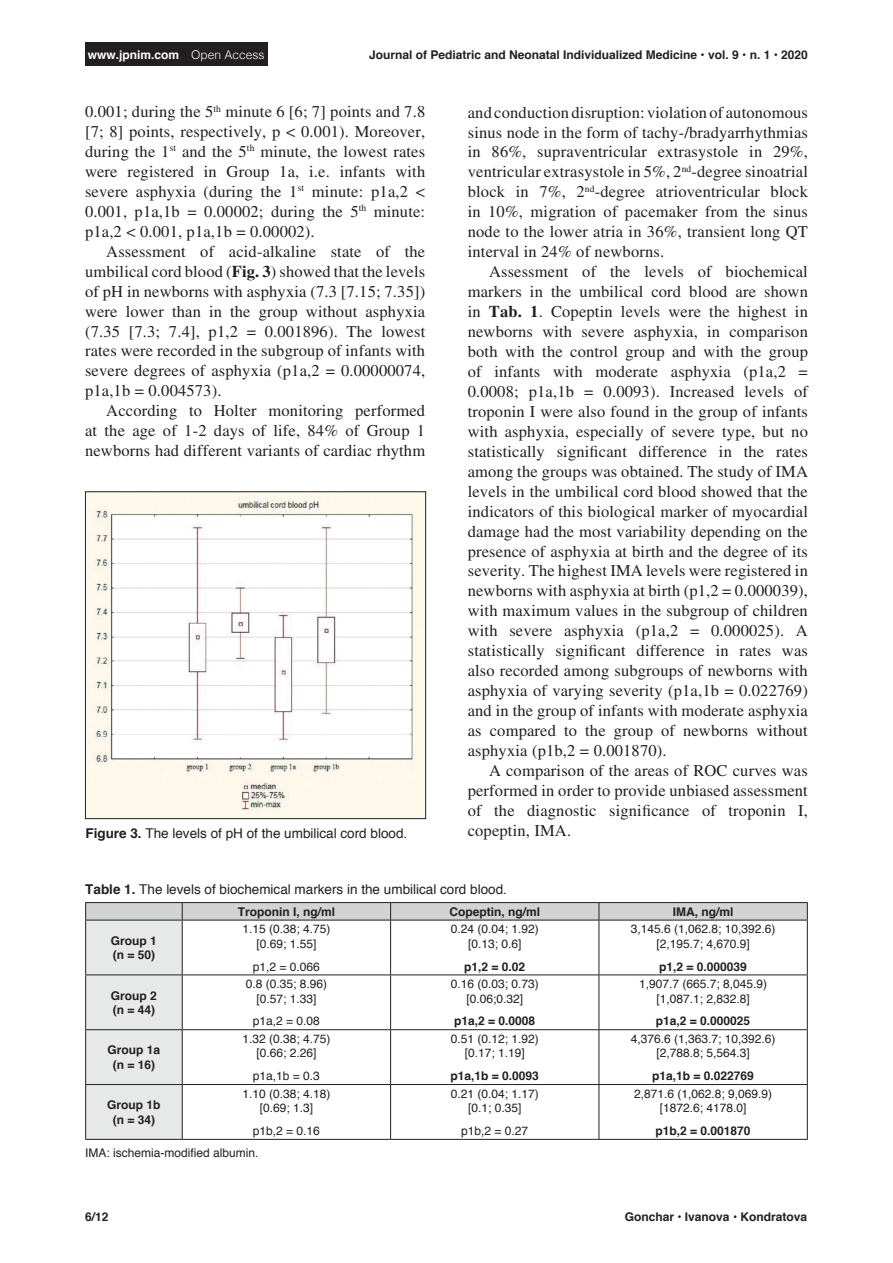
<style>
.page{position:relative;width:893px;height:1263px;background:#fff}
.page>*{position:absolute;margin:0;border:0;box-sizing:border-box;transform-origin:0 0}
.Body1{font:16.5px/20px "Times LT Std";letter-spacing:.01em;color:#231f20;text-align:justify}
.t1{font:13.5px "Helvetica";color:#231f20}
.Table1{font:12px "Helvetica";color:#231f20}
.Table1-2{font:700 12px "Helvetica";color:#231f20}
.t2{font:700 12px "Helvetica";color:#fff}
.s1{font-weight:300}
.s2{font-weight:700}
</style>
<div class="page">
<div style="left:85px;top:43px;width:182px;height:23px;background:#231f20"></div>
<svg style="left:85px;top:902px;width:723px;height:237px"></svg>
<hr style="left:85px;top:920px;width:97px;height:1px;background:#231f20">
<hr style="left:85px;top:920px;width:1px;height:54px;background:#231f20">
<hr style="left:182px;top:920px;width:209px;height:1px;background:#231f20">
<hr style="left:182px;top:920px;width:1px;height:54px;background:#231f20">
<hr style="left:391px;top:920px;width:208px;height:1px;background:#231f20">
<hr style="left:390px;top:920px;width:1px;height:54px;background:#231f20">
<hr style="left:599px;top:920px;width:209px;height:1px;background:#231f20">
<hr style="left:599px;top:920px;width:1px;height:54px;background:#231f20">
<hr style="left:807px;top:920px;width:1px;height:54px;background:#231f20">
<hr style="left:85px;top:974px;width:97px;height:1px;background:#231f20">
<hr style="left:85px;top:975px;width:1px;height:54px;background:#231f20">
<hr style="left:182px;top:974px;width:209px;height:1px;background:#231f20">
<hr style="left:182px;top:975px;width:1px;height:54px;background:#231f20">
<hr style="left:391px;top:974px;width:208px;height:1px;background:#231f20">
<hr style="left:390px;top:975px;width:1px;height:54px;background:#231f20">
<hr style="left:599px;top:974px;width:209px;height:1px;background:#231f20">
<hr style="left:599px;top:975px;width:1px;height:54px;background:#231f20">
<hr style="left:807px;top:975px;width:1px;height:54px;background:#231f20">
<hr style="left:85px;top:1029px;width:97px;height:1px;background:#231f20">
<hr style="left:85px;top:1030px;width:1px;height:54px;background:#231f20">
<hr style="left:182px;top:1029px;width:209px;height:1px;background:#231f20">
<hr style="left:182px;top:1030px;width:1px;height:54px;background:#231f20">
<hr style="left:391px;top:1029px;width:208px;height:1px;background:#231f20">
<hr style="left:390px;top:1030px;width:1px;height:54px;background:#231f20">
<hr style="left:599px;top:1029px;width:209px;height:1px;background:#231f20">
<hr style="left:599px;top:1030px;width:1px;height:54px;background:#231f20">
<hr style="left:807px;top:1030px;width:1px;height:54px;background:#231f20">
<hr style="left:85px;top:1084px;width:97px;height:1px;background:#231f20">
<hr style="left:85px;top:1085px;width:1px;height:54px;background:#231f20">
<hr style="left:182px;top:1084px;width:209px;height:1px;background:#231f20">
<hr style="left:182px;top:1085px;width:1px;height:54px;background:#231f20">
<hr style="left:391px;top:1084px;width:208px;height:1px;background:#231f20">
<hr style="left:390px;top:1085px;width:1px;height:54px;background:#231f20">
<hr style="left:599px;top:1084px;width:209px;height:1px;background:#231f20">
<hr style="left:599px;top:1085px;width:1px;height:54px;background:#231f20">
<hr style="left:807px;top:1085px;width:1px;height:54px;background:#231f20">
<hr style="left:85px;top:1139px;width:97px;height:1px;background:#231f20">
<hr style="left:182px;top:1139px;width:209px;height:1px;background:#231f20">
<hr style="left:391px;top:1139px;width:208px;height:1px;background:#231f20">
<hr style="left:599px;top:1139px;width:209px;height:1px;background:#231f20">
<img style="left:87px;top:493px;width:337px;height:324px">
<div style="left:85px;top:491px;width:341px;height:328px;border:1px solid #231f20"></div>
<p class="t2" style="left:88px;top:45px;width:178px">www.jpnim.com <span class="s1">Open Access</span></p>
<p class="Table1-2" style="left:369px;top:45px;width:440px">Journal of Pediatric and Neonatal Individualized Medicine • vol. 9 • n. 1 • 2020</p>
<p class="Body1" style="left:85px;top:101px;width:342px">0.001; during the 5<sup>th</sup> minute 6 [6; 7] points and 7.8 [7; 8] points, respectively, p &lt; 0.001). Moreover, during the 1<sup>st</sup> and the 5<sup>th</sup> minute, the lowest rates were registered in Group 1a, i.e. infants with severe asphyxia (during the 1<sup>st</sup> minute: p1a,2 &lt; 0.001, p1a,1b = 0.00002; during the 5<sup>th</sup> minute: p1a,2 &lt; 0.001, p1a,1b = 0.00002).</p>
<p class="Body1" style="left:85px;top:241px;width:342px;text-indent:21px">Assessment of acid-alkaline state of the umbilical cord blood (<span class="s2">Fig. 3</span>) showed that the levels of pH in newborns with asphyxia (7.3 [7.15; 7.35]) were lower than in the group without asphyxia (7.35 [7.3; 7.4], p1,2 = 0.001896). The lowest rates were recorded in the subgroup of infants with severe degrees of asphyxia (p1a,2 = 0.00000074, p1a,1b = 0.004573).</p>
<p class="Body1" style="left:85px;top:401px;width:342px;text-indent:21px">According to Holter monitoring performed at the age of 1-2 days of life, 84% of Group 1 newborns had different variants of cardiac rhythm</p>
<p class="Body1" style="left:468px;top:102px;width:342px">and conduction disruption: violation of autonomous sinus node in the form of tachy-/bradyarrhythmias in 86%, supraventricular extrasystole in 29%, ventricular extrasystole in 5%, 2<sup>nd</sup>-degree sinoatrial block in 7%, 2<sup>nd</sup>-degree atrioventricular block in 10%, migration of pacemaker from the sinus node to the lower atria in 36%, transient long QT interval in 24% of newborns.</p>
<p class="Body1" style="left:468px;top:262px;width:342px;text-indent:21px">Assessment of the levels of biochemical markers in the umbilical cord blood are shown in <span class="s2">Tab. 1</span>. Copeptin levels were the highest in newborns with severe asphyxia, in comparison both with the control group and with the group of infants with moderate asphyxia (p1a,2 = 0.0008; p1a,1b = 0.0093). Increased levels of troponin I were also found in the group of infants with asphyxia, especially of severe type, but no statistically significant difference in the rates among the groups was obtained. The study of IMA levels in the umbilical cord blood showed that the indicators of this biological marker of myocardial damage had the most variability depending on the presence of asphyxia at birth and the degree of its severity. The highest IMA levels were registered in newborns with asphyxia at birth (p1,2 = 0.000039), with maximum values in the subgroup of children with severe asphyxia (p1a,2 = 0.000025). A statistically significant difference in rates was also recorded among subgroups of newborns with asphyxia of varying severity (p1a,1b = 0.022769) and in the group of infants with moderate asphyxia as compared to the group of newborns without asphyxia (p1b,2 = 0.001870).</p>
<p class="Body1" style="left:468px;top:760px;width:342px;text-indent:21px">A comparison of the areas of ROC curves was performed in order to provide unbiased assessment of the diagnostic significance of troponin I,</p>
<p class="t1" style="left:85px;top:822px;width:323px"><span class="s2">Figure 3.</span> The levels of pH of the umbilical cord blood.</p>
<p class="Body1" style="left:468px;top:820px;width:105px">copeptin, IMA.</p>
<p class="t1" style="left:85px;top:879px;width:423px"><span class="s2">Table 1.</span> The levels of biochemical markers in the umbilical cord blood.</p>
<p class="Table1-2" style="left:111px;top:931px;width:48px">Group 1</p>
<p class="Table1-2" style="left:113px;top:945px;width:44px">(n = 50)</p>
<p class="Table1-2" style="left:111px;top:986px;width:48px">Group 2</p>
<p class="Table1-2" style="left:113px;top:1000px;width:44px">(n = 44)</p>
<p class="Table1-2" style="left:108px;top:1040px;width:54px">Group 1а</p>
<p class="Table1-2" style="left:113px;top:1055px;width:44px">(n = 16)</p>
<p class="Table1-2" style="left:107px;top:1095px;width:55px">Group 1b</p>
<p class="Table1-2" style="left:113px;top:1110px;width:44px">(n = 34)</p>
<p class="Table1-2" style="left:238px;top:902px;width:99px">Troponin I, ng/ml</p>
<p class="Table1-2" style="left:449px;top:902px;width:92px">Copeptin, ng/ml</p>
<p class="Table1-2" style="left:673px;top:902px;width:62px">IMA, ng/ml</p>
<p class="Table1" style="left:242px;top:920px;width:90px">1.15 (0.38; 4.75)</p>
<p class="Table1" style="left:256px;top:934px;width:62px">[0.69; 1.55]</p>
<p class="Table1" style="left:253px;top:957px;width:69px">р1,2 = 0.066</p>
<p class="Table1" style="left:246px;top:975px;width:83px">0.8 (0.35; 8.96)</p>
<p class="Table1" style="left:256px;top:989px;width:62px">[0.57; 1.33]</p>
<p class="Table1" style="left:253px;top:1012px;width:69px">р1а,2 = 0.08</p>
<p class="Table1" style="left:242px;top:1029px;width:90px">1.32 (0.38; 4.75)</p>
<p class="Table1" style="left:256px;top:1044px;width:62px">[0.66; 2.26]</p>
<p class="Table1" style="left:253px;top:1067px;width:69px">р1а,1b = 0.3</p>
<p class="Table1" style="left:242px;top:1084px;width:90px">1.10 (0.38; 4.18)</p>
<p class="Table1" style="left:260px;top:1099px;width:55px">[0.69; 1.3]</p>
<p class="Table1" style="left:253px;top:1122px;width:69px">р1b,2 = 0.16</p>
<p class="Table1" style="left:451px;top:920px;width:90px">0.24 (0.04; 1.92)</p>
<p class="Table1" style="left:468px;top:934px;width:55px">[0.13; 0.6]</p>
<p class="Table1-2" style="left:464px;top:957px;width:63px">р1,2 = 0.02</p>
<p class="Table1" style="left:451px;top:975px;width:90px">0.16 (0.03; 0.73)</p>
<p class="Table1" style="left:466px;top:989px;width:58px">[0.06;0.32]</p>
<p class="Table1-2" style="left:454px;top:1011px;width:83px">р1а,2 = 0.0008</p>
<p class="Table1" style="left:451px;top:1029px;width:90px">0.51 (0.12; 1.92)</p>
<p class="Table1" style="left:465px;top:1044px;width:62px">[0.17; 1.19]</p>
<p class="Table1-2" style="left:450px;top:1066px;width:90px">р1а,1b = 0.0093</p>
<p class="Table1" style="left:451px;top:1084px;width:90px">0.21 (0.04; 1.17)</p>
<p class="Table1" style="left:468px;top:1099px;width:55px">[0.1; 0.35]</p>
<p class="Table1" style="left:461px;top:1122px;width:69px">р1b,2 = 0.27</p>
<p class="Table1" style="left:631px;top:920px;width:146px">3,145.6 (1,062.8; 10,392.6)</p>
<p class="Table1" style="left:656px;top:934px;width:95px">[2,195.7; 4,670.9]</p>
<p class="Table1-2" style="left:659px;top:957px;width:89px">р1,2 = 0.000039</p>
<p class="Table1" style="left:639px;top:975px;width:130px">1,907.7 (665.7; 8,045.9)</p>
<p class="Table1" style="left:656px;top:989px;width:95px">[1,087.1; 2,832.8]</p>
<p class="Table1-2" style="left:656px;top:1011px;width:96px">р1а,2 = 0.000025</p>
<p class="Table1" style="left:631px;top:1029px;width:146px">4,376.6 (1,363.7; 10,392.6)</p>
<p class="Table1" style="left:656px;top:1044px;width:95px">[2,788.8; 5,564.3]</p>
<p class="Table1-2" style="left:652px;top:1066px;width:103px">р1а,1b = 0.022769</p>
<p class="Table1" style="left:634px;top:1084px;width:140px">2,871.6 (1,062.8; 9,069.9)</p>
<p class="Table1" style="left:660px;top:1099px;width:88px">[1872.6; 4178.0]</p>
<p class="Table1-2" style="left:656px;top:1121px;width:97px">р1b,2 = 0.001870</p>
<p class="Table1" style="left:85px;top:1143px;width:175px">IMA: ischemia-modified albumin.</p>
<p class="Table1-2" style="left:85px;top:1207px;width:25px">6/12</p>
<p class="Table1-2" style="left:625px;top:1207px;width:184px">Gonchar • Ivanova • Kondratova</p>
</div>
